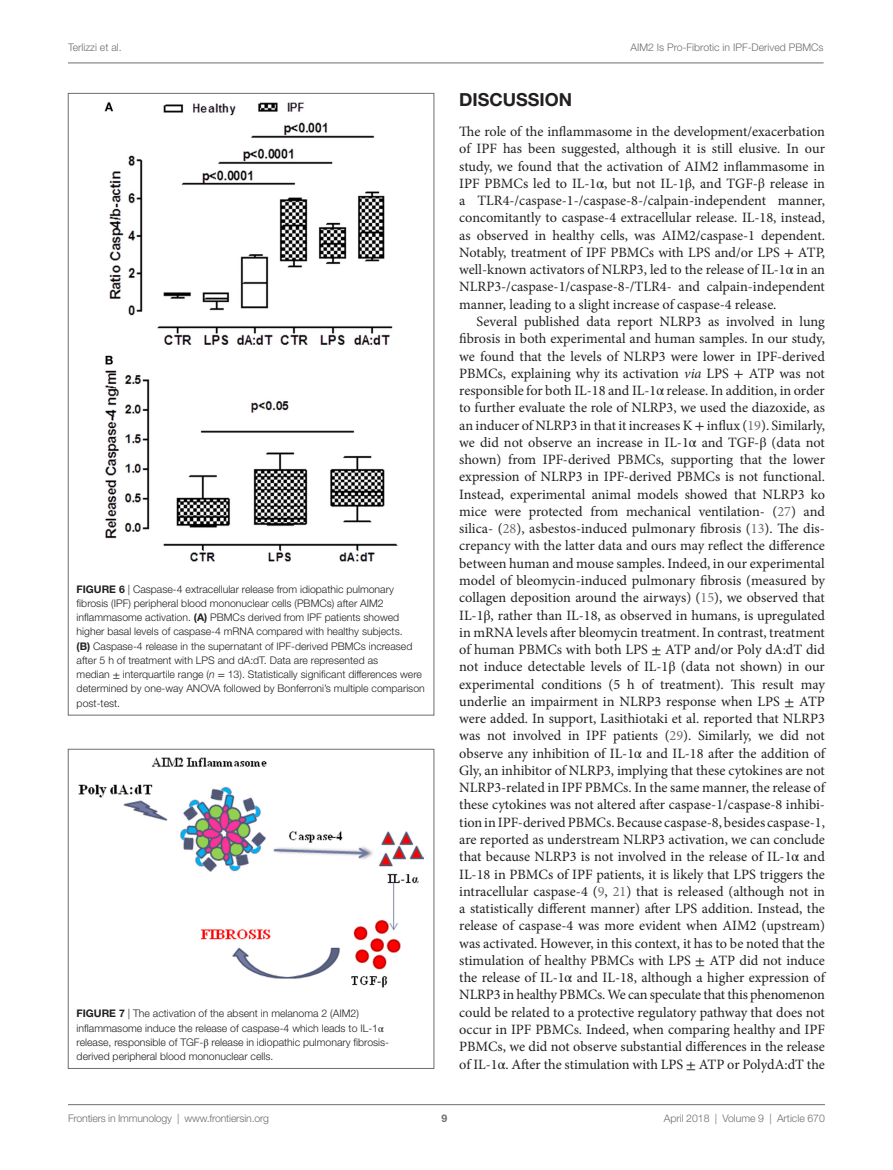
<style>
.page{position:relative;width:893px;height:1170px;background:#fff}
.page>*{position:absolute;margin:0;border:0;box-sizing:border-box;transform-origin:0 0}
.t1{font:700 18px "Helvetica Neue LT Std";color:#231f20}
.t2{font:14.25px/17.2px "Minion Pro";color:#231f20;text-align:justify}
.t3{font:300 10.5px/14.2px "Helvetica Neue LT Std";color:#231f20}
.t4{font:300 10.5px "Helvetica Neue LT Std";color:#6c6d70}
.t5{font:700 10.5px "Helvetica Neue LT Std";color:#6c6d70}
.s1{font-weight:700}
.s2{font-family:"STIX General";font-weight:400}
.s3{font-style:italic}
.s4{font-family:"STIX General"}
.s5{color:#6c6d70}
</style>
<div class="page">
<img style="left:104px;top:102px;width:294px;height:460px">
<img style="left:79px;top:757px;width:345px;height:230px">
<div style="left:68px;top:749px;width:366px;height:319px;border:1px solid #6c6d70"></div>
<hr style="left:68px;top:1104px;width:757px;height:1px;background:#6c6d70">
<hr style="left:68px;top:63px;width:756px;height:1px;background:#6c6d70">
<p class="t4" style="left:68px;top:41px;width:55px">Terlizzi et al.</p>
<p class="t4" style="left:630px;top:41px;width:195px">AIM2 Is Pro-Fibrotic in IPF-Derived PBMCs</p>
<p class="t3" style="left:77px;top:581px;width:350px"><span class="s1">FIGURE 6</span> | Caspase-4 extracellular release from idiopathic pulmonary fibrosis (IPF) peripheral blood mononuclear cells (PBMCs) after AIM2 inflammasome activation. <span class="s1">(A)</span> PBMCs derived from IPF patients showed higher basal levels of caspase-4 mRNA compared with healthy subjects.<br><span class="s1">(B)</span> Caspase-4 release in the supernatant of IPF-derived PBMCs increased after 5 h of treatment with LPS and dA:dT. Data are represented as<br>median <span class="s2">±</span> interquartile range (<span class="s3">n</span> <span class="s2">=</span> 13). Statistically significant differences were determined by one-way ANOVA followed by Bonferroni’s multiple comparison post-test.</p>
<p class="t3" style="left:77px;top:1006px;width:314px"><span class="s1">FIGURE 7</span> | The activation of the absent in melanoma 2 (AIM2) inflammasome induce the release of caspase-4 which leads to IL-1<span class="s2">α </span>release, responsible of TGF-<span class="s2">β</span> release in idiopathic pulmonary fibrosis&shy;derived peripheral blood mononuclear cells.</p>
<p class="t1" style="left:459px;top:88px;width:112px">DISCUSSION</p>
<p class="t2" style="left:459px;top:123px;width:367px">The role of the inflammasome in the development/exacerbation of IPF has been suggested, although it is still elusive. In our study, we found that the activation of AIM2 inflammasome in IPF PBMCs led to IL-1<span class="s4">α</span>, but not IL-1<span class="s4">β</span>, and TGF-<span class="s4">β</span> release in a TLR4-/caspase-1-/caspase-8-/calpain-independent manner, concomitantly to caspase-4 extracellular release. IL-18, instead, as observed in healthy cells, was AIM2/caspase-1 dependent.<br>Notably, treatment of IPF PBMCs with LPS and/or LPS <span class="s4">+</span> ATP, well-known activators of NLRP3, led to the release of IL-1<span class="s4">α</span> in an NLRP3-/caspase-1/caspase-8-/TLR4- and calpain-independent manner, leading to a slight increase of caspase-4 release.</p>
<p class="t2" style="left:459px;top:313px;width:367px;text-indent:17px">Several published data report NLRP3 as involved in lung fibrosis in both experimental and human samples. In our study, we found that the levels of NLRP3 were lower in IPF-derived PBMCs, explaining why its activation <span class="s3">via</span> LPS <span class="s4">+</span> ATP was not responsible for both IL-18 and IL-1<span class="s4">α</span> release. In addition, in order to further evaluate the role of NLRP3, we used the diazoxide, as an inducer of NLRP3 in that it increases K <span class="s4">+</span> influx (<span class="s5">19</span>). Similarly, we did not observe an increase in IL-1<span class="s4">α</span> and TGF-<span class="s4">β</span> (data not shown) from IPF-derived PBMCs, supporting that the lower expression of NLRP3 in IPF-derived PBMCs is not functional.<br>Instead, experimental animal models showed that NLRP3 ko mice were protected from mechanical ventilation- (<span class="s5">27</span>) and silica- (<span class="s5">28</span>), asbestos-induced pulmonary fibrosis (<span class="s5">13</span>). The dis&shy;crepancy with the latter data and ours may reflect the difference between human and mouse samples. Indeed, in our experimental model of bleomycin-induced pulmonary fibrosis (measured by collagen deposition around the airways) (<span class="s5">15</span>), we observed that IL-1<span class="s4">β</span>, rather than IL-18, as observed in humans, is upregulated in mRNA levels after bleomycin treatment. In contrast, treatment of human PBMCs with both LPS <span class="s4">±</span> ATP and/or Poly dA:dT did not induce detectable levels of IL-1<span class="s4">β</span> (data not shown) in our experimental conditions (5 h of treatment). This result may underlie an impairment in NLRP3 response when LPS <span class="s4">±</span> ATP were added. In support, Lasithiotaki et al. reported that NLRP3 was not involved in IPF patients (<span class="s5">29</span>). Similarly, we did not observe any inhibition of IL-1<span class="s4">α</span> and IL-18 after the addition of Gly, an inhibitor of NLRP3, implying that these cytokines are not NLRP3-related in IPF PBMCs. In the same manner, the release of these cytokines was not altered after caspase-1/caspase-8 inhibi&shy;tion in IPF-derived PBMCs. Because caspase-8, besides caspase-1, are reported as understream NLRP3 activation, we can conclude that because NLRP3 is not involved in the release of IL-1<span class="s4">α</span> and IL-18 in PBMCs of IPF patients, it is likely that LPS triggers the intracellular caspase-4 (<span class="s5">9</span>, <span class="s5">21</span>) that is released (although not in a statistically different manner) after LPS addition. Instead, the release of caspase-4 was more evident when AIM2 (upstream) was activated. However, in this context, it has to be noted that the stimulation of healthy PBMCs with LPS <span class="s4">±</span> ATP did not induce the release of IL-1<span class="s4">α</span> and IL-18, although a higher expression of NLRP3 in healthy PBMCs. We can speculate that this phenomenon could be related to a protective regulatory pathway that does not occur in IPF PBMCs. Indeed, when comparing healthy and IPF PBMCs, we did not observe substantial differences in the release of IL-1<span class="s4">α</span>. After the stimulation with LPS <span class="s4">±</span> ATP or PolydA:dT the</p>
<p class="t4" style="left:68px;top:1111px;width:203px">Frontiers in Immunology | www.frontiersin.org</p>
<p class="t4" style="left:664px;top:1111px;width:163px">April 2018 | Volume 9 | Article 670</p>
<p class="t5" style="left:441px;top:1111px;width:7px">9</p>
</div>
